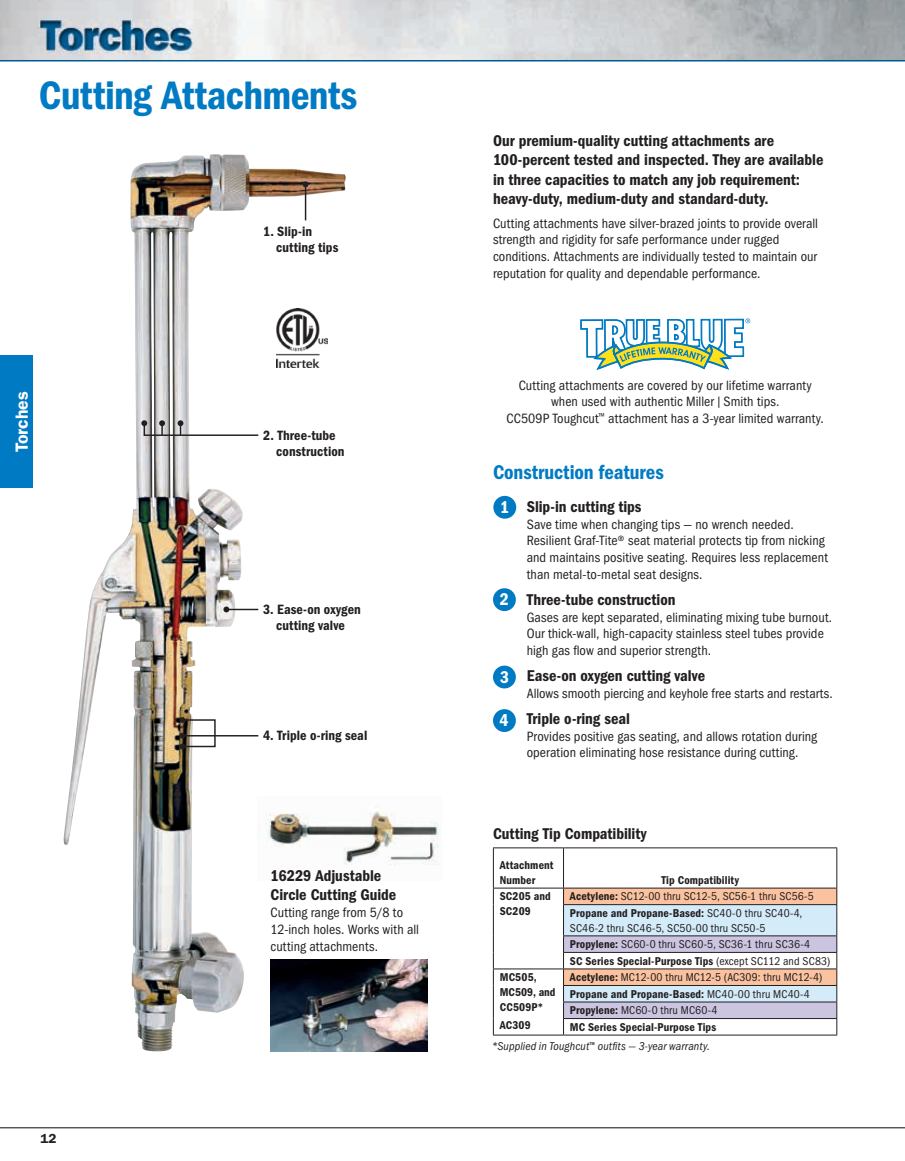
<style>
.page{position:relative;width:905px;height:1161px;background:#fff}
.page>*{position:absolute;margin:0;border:0;box-sizing:border-box;transform-origin:0 0}
.t1{font:41.1px "ITC Franklin Gothic Std Dm Cd";letter-spacing:-.015em;color:#007bc3}
.t2{font:20.55px "ITC Franklin Gothic Std Dm Cd";color:#007bc3}
.t3{font:600 17.7px "ITC Franklin Gothic Std";letter-spacing:-.005em;color:#fff}
.t4{font:17.7px "ITC Franklin Gothic Std Dm Cd";color:#fff}
.t5{font:16.2px/19.4px "ITC Franklin Gothic Std Dm Cd";color:#231f20}
.t6{font:condensed 13.95px/16.8px "ITC Franklin Gothic Std";letter-spacing:.005em;color:#231f20}
.t7{font:13.95px/16.8px "ITC Franklin Gothic Std Dm Cd";letter-spacing:.005em;color:#231f20}
.t8{font:600 13.2px "ITC Franklin Gothic Std";color:#231f20}
.t9{font:11.7px/14.7px "ITC Franklin Gothic Std Dm Cd";letter-spacing:.01em;color:#231f20}
.t10{font:condensed 11.7px/16.5px "ITC Franklin Gothic Std";letter-spacing:.01em;color:#231f20}
.t11{font:italic condensed 11.7px "ITC Franklin Gothic Std";letter-spacing:.005em;color:#231f20}
.s1{font-size:11.1px}
.s2{font-family:"ITC Franklin Gothic Std Dm Cd";font-stretch:normal}
.s3{font-family:"ITC Franklin Gothic Std";font-stretch:condensed}
</style>
<div class="page">
<img style="left:0;top:0;width:904px;height:60px">
<hr style="left:0;top:60px;width:904px;height:2px;background:#005b94">
<hr style="left:0;top:1127px;width:904px;height:1px;background:#231f20">
<div style="left:0;top:356px;width:33px;height:132px;background:#007bc3"></div>
<img style="left:63px;top:154px;width:181px;height:898px">
<hr style="left:493px;top:848px;width:70px;height:1px;background:#231f20">
<hr style="left:493px;top:848px;width:1px;height:40px;background:#231f20">
<hr style="left:563px;top:848px;width:274px;height:1px;background:#231f20">
<svg style="left:493px;top:889px;width:1px;height:16px"></svg>
<hr style="left:493px;top:905px;width:1px;height:31px;background:#231f20">
<svg style="left:493px;top:936px;width:1px;height:99px"></svg>
<hr style="left:563px;top:848px;width:1px;height:40px;background:#231f20">
<hr style="left:836px;top:848px;width:1px;height:40px;background:#231f20">
<hr style="left:493px;top:888px;width:70px;height:1px;background:#231f20">
<hr style="left:493px;top:969px;width:70px;height:1px;background:#231f20">
<svg style="left:563px;top:888px;width:274px;height:147px"></svg>
<hr style="left:493px;top:1035px;width:70px;height:1px;background:#231f20">
<hr style="left:563px;top:1035px;width:274px;height:1px;background:#231f20">
<hr style="left:305px;top:184px;width:1px;height:36px;background:#231f20">
<svg style="left:302px;top:181px;width:6px;height:6px"></svg>
<hr style="left:226px;top:609px;width:32px;height:1px;background:#231f20">
<svg style="left:223px;top:607px;width:6px;height:5px"></svg>
<hr style="left:182px;top:735px;width:76px;height:2px;background:#231f20">
<div style="left:493px;top:496px;width:23px;height:23px;background:#007bc3;border-radius:50%"></div>
<div style="left:493px;top:588px;width:23px;height:23px;background:#007bc3;border-radius:50%"></div>
<div style="left:493px;top:666px;width:23px;height:22px;background:#007bc3;border-radius:50%"></div>
<div style="left:493px;top:709px;width:23px;height:23px;background:#007bc3;border-radius:50%"></div>
<svg style="left:580px;top:318px;width:170px;height:51px"></svg>
<svg style="left:141px;top:420px;width:118px;height:17px"></svg>
<div style="left:182px;top:719px;width:34px;height:28px;border:1px solid #231f20"></div>
<svg style="left:179px;top:717px;width:6px;height:6px"></svg>
<svg style="left:179px;top:733px;width:6px;height:16px"></svg>
<img style="left:257px;top:811px;width:183px;height:54px">
<img style="left:270px;top:959px;width:157px;height:92px">
<img style="left:276px;top:308px;width:52px;height:59px">
<h1 class="t1" style="left:39px;top:72px;width:320px">Cutting Attachments</h1>
<p class="t7" style="left:276px;top:223px;width:64px;text-indent:-13px">1. Slip-in cutting tips</p>
<p class="t3" style="left:11px;top:452px;width:62px;rotate:-90deg">Torches</p>
<p class="t7" style="left:276px;top:427px;width:70px;text-indent:-13px">2. Three-tube construction</p>
<p class="t7" style="left:263px;top:601px;width:99px;text-align:center">3. Ease-on oxygen cutting valve</p>
<p class="t7" style="left:263px;top:727px;width:106px">4. Triple o-ring seal</p>
<p class="t5" style="left:270px;top:866px;width:127px">16229 Adjustable<br>Circle Cutting Guide</p>
<p class="t6" style="left:270px;top:904px;width:150px">Cutting range from 5/8 to<br>12-inch holes. Works with all cutting attachments.</p>
<p class="t8" style="left:40px;top:1131px;width:17px">12</p>
<p class="t5" style="left:493px;top:131px;width:332px">Our premium-quality cutting attachments are 100-percent tested and inspected. They are available in three capacities to match any job requirement: heavy-duty, medium-duty and standard-duty.</p>
<p class="t6" style="left:493px;top:215px;width:326px">Cutting attachments have silver-brazed joints to provide overall strength and rigidity for safe performance under rugged conditions. Attachments are individually tested to maintain our reputation for quality and dependable performance.</p>
<p class="t6" style="left:506px;top:377px;width:319px;text-align:center">Cutting attachments are covered by our lifetime warranty when used with authentic Miller <span class="s1">|</span> Smith tips.<br>CC509P Toughcut<sup>™</sup> attachment has a 3-year limited warranty.</p>
<h2 class="t2" style="left:493px;top:461px;width:172px">Construction features</h2>
<p class="t4" style="left:500px;top:497px;width:11px">1</p>
<p class="t5" style="left:526px;top:497px;width:116px">Slip-in cutting tips</p>
<p class="t6" style="left:526px;top:516px;width:303px">Save time when changing tips — no wrench needed.<br>Resilient Graf-Tite® seat material protects tip from nicking and maintains positive seating. Requires less replacement than metal-to-metal seat designs.</p>
<p class="t5" style="left:526px;top:590px;width:150px">Three-tube construction</p>
<p class="t6" style="left:526px;top:609px;width:307px">Gases are kept separated, eliminating mixing tube burnout.<br>Our thick-wall, high-capacity stainless steel tubes provide high gas flow and superior strength.</p>
<p class="t5" style="left:526px;top:666px;width:180px">Ease-on oxygen cutting valve</p>
<p class="t6" style="left:526px;top:685px;width:307px">Allows smooth piercing and keyhole free starts and restarts.</p>
<p class="t5" style="left:526px;top:709px;width:105px">Triple o-ring seal</p>
<p class="t6" style="left:526px;top:728px;width:292px">Provides positive gas seating, and allows rotation during operation eliminating hose resistance during cutting.</p>
<p class="t4" style="left:500px;top:589px;width:11px">2</p>
<p class="t4" style="left:500px;top:667px;width:11px">3</p>
<p class="t4" style="left:499px;top:710px;width:11px">4</p>
<p class="t5" style="left:493px;top:824px;width:155px">Cutting Tip Compatibility</p>
<p class="t9" style="left:499px;top:858px;width:55px">Attachment<br>Number</p>
<p class="t9" style="left:661px;top:873px;width:79px">Tip Compatibility</p>
<p class="t9" style="left:499px;top:889px;width:53px">SC205 and<br>SC209</p>
<p class="t10" style="left:570px;top:888px;width:245px"><span class="s2">Acetylene:</span> SC12-00 thru SC12-5, SC56-1 thru SC56-5</p>
<p class="t9" style="left:570px;top:906px;width:234px">Propane and Propane-Based: <span class="s3">SC40-0 thru SC40-4,</span></p>
<p class="t10" style="left:570px;top:920px;width:242px">SC46-2 thru SC46-5, SC50-00 thru SC50-5<br><span class="s2">Propylene:</span> SC60-0 thru SC60-5, SC36-1 thru SC36-4</p>
<p class="t9" style="left:570px;top:954px;width:262px">SC Series Special-Purpose Tips <span class="s3">(except SC112 and SC83)</span></p>
<p class="t9" style="left:499px;top:970px;width:57px">MC505,<br>MC509, and<br>CC509P*</p>
<p class="t9" style="left:499px;top:1017px;width:33px">AC309</p>
<p class="t10" style="left:570px;top:969px;width:254px"><span class="s2">Acetylene:</span> MC12-00 thru MC12-5 (AC309: thru MC12-4)</p>
<p class="t9" style="left:570px;top:987px;width:241px">Propane and Propane-Based: <span class="s3">MC40-00 thru MC40-4</span></p>
<p class="t10" style="left:570px;top:1002px;width:149px"><span class="s2">Propylene:</span> MC60-0 thru MC60-4</p>
<p class="t9" style="left:570px;top:1020px;width:148px">MC Series Special-Purpose Tips</p>
<p class="t11" style="left:491px;top:1039px;width:220px">*Supplied in Toughcut<sup>™</sup> outfits — 3-year warranty.</p>
</div>
